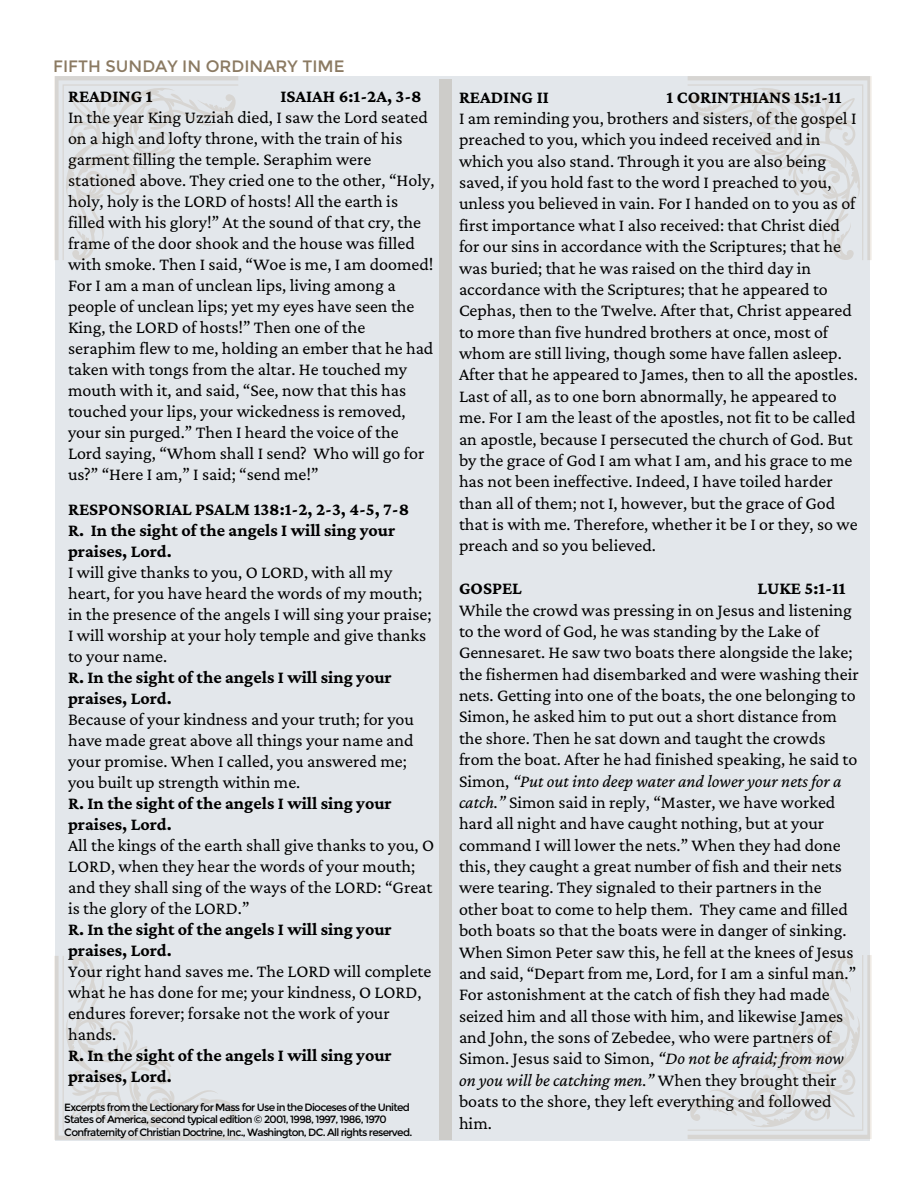
<style>
.page{position:relative;width:918px;height:1188px;background:#fff}
.page>*{position:absolute;margin:0;border:0;box-sizing:border-box;transform-origin:0 0}
.t1{font:18px/21.3px "Crimson Pro";color:#000}
.t2{font:700 18px/21px "Crimson Pro";color:#000}
.t3{font:16.5px "Montserrat";color:#8b7a62}
.t4{font:10.5px/12.3px "Montserrat";letter-spacing:-.07em;color:#000}
.s1{font-style:italic}
</style>
<div class="page">
<div style="left:56px;top:76px;width:814px;height:1064px;background:#e3e7eb"></div>
<svg style="left:54px;top:956px;width:184px;height:184px"></svg>
<div style="left:440px;top:79px;width:12px;height:1061px;background:#cdccc9"></div>
<svg style="left:688px;top:76px;width:184px;height:184px"></svg>
<svg style="left:54px;top:76px;width:184px;height:184px"></svg>
<svg style="left:688px;top:955px;width:184px;height:184px"></svg>
<p class="t3" style="left:53px;top:56px;width:293px">FIFTH SUNDAY IN ORDINARY TIME</p>
<p class="t2" style="left:68px;top:85px;width:86px">READING 1</p>
<p class="t2" style="left:280px;top:85px;width:143px">ISAIAH 6:1-2A, 3-8</p>
<p class="t1" style="left:68px;top:106px;width:368px">In the year King Uzziah died, I saw the Lord seated on a high and lofty throne, with the train of his garment filling the temple. Seraphim were stationed above. They cried one to the other, “Holy, holy, holy is the LORD of hosts! All the earth is filled with his glory!” At the sound of that cry, the frame of the door shook and the house was filled with smoke. Then I said, “Woe is me, I am doomed!<br>For I am a man of unclean lips, living among a people of unclean lips; yet my eyes have seen the King, the LORD of hosts!” Then one of the seraphim flew to me, holding an ember that he had taken with tongs from the altar. He touched my mouth with it, and said, “See, now that this has touched your lips, your wickedness is removed, your sin purged.” Then I heard the voice of the Lord saying, “Whom shall I send? Who will go for us?” “Here I am,” I said; “send me!”</p>
<p class="t2" style="left:68px;top:498px;width:343px">RESPONSORIAL PSALM 138:1-2, 2-3, 4-5, 7-8</p>
<p class="t2" style="left:68px;top:519px;width:329px">R. In the sight of the angels I will sing your praises, Lord.</p>
<p class="t1" style="left:68px;top:561px;width:356px">I will give thanks to you, O LORD, with all my heart, for you have heard the words of my mouth;</p>
<p class="t1" style="left:68px;top:603px;width:365px">in the presence of the angels I will sing your praise;<br>I will worship at your holy temple and give thanks to your name.</p>
<p class="t2" style="left:68px;top:666px;width:325px">R. In the sight of the angels I will sing your praises, Lord.</p>
<p class="t1" style="left:68px;top:708px;width:348px">Because of your kindness and your truth; for you have made great above all things your name and your promise. When I called, you answered me; you built up strength within me.</p>
<p class="t2" style="left:68px;top:792px;width:325px">R. In the sight of the angels I will sing your praises, Lord.</p>
<p class="t1" style="left:68px;top:834px;width:368px">All the kings of the earth shall give thanks to you, O LORD, when they hear the words of your mouth; and they shall sing of the ways of the LORD: “Great is the glory of the LORD.”</p>
<p class="t2" style="left:68px;top:918px;width:325px">R. In the sight of the angels I will sing your praises, Lord.</p>
<p class="t1" style="left:68px;top:960px;width:365px">Your right hand saves me. The LORD will complete what he has done for me; your kindness, O LORD, endures forever; forsake not the work of your hands.</p>
<p class="t2" style="left:68px;top:1044px;width:325px">R. In the sight of the angels I will sing your praises, Lord.</p>
<p class="t4" style="left:64px;top:1101px;width:349px">Excerpts from the Lectionary for Mass for Use in the Dioceses of the United<br>States of America, second typical edition © 2001, 1998, 1997, 1986, 1970<br>Confraternity of Christian Doctrine, Inc., Washington, DC. All rights reserved.</p>
<p class="t2" style="left:459px;top:86px;width:91px">READING II</p>
<p class="t2" style="left:667px;top:86px;width:177px">1 CORINTHIANS 15:1-11</p>
<p class="t1" style="left:459px;top:107px;width:401px">I am reminding you, brothers and sisters, of the gospel I preached to you, which you indeed received and in which you also stand. Through it you are also being saved, if you hold fast to the word I preached to you, unless you believed in vain. For I handed on to you as of first importance what I also received: that Christ died for our sins in accordance with the Scriptures; that he was buried; that he was raised on the third day in accordance with the Scriptures; that he appeared to Cephas, then to the Twelve. After that, Christ appeared to more than five hundred brothers at once, most of whom are still living, though some have fallen asleep.<br>After that he appeared to James, then to all the apostles.<br>Last of all, as to one born abnormally, he appeared to me. For I am the least of the apostles, not fit to be called an apostle, because I persecuted the church of God. But by the grace of God I am what I am, and his grace to me has not been ineffective. Indeed, I have toiled harder than all of them; not I, however, but the grace of God that is with me. Therefore, whether it be I or they, so we preach and so you believed.</p>
<p class="t2" style="left:459px;top:578px;width:64px">GOSPEL</p>
<p class="t2" style="left:757px;top:578px;width:90px">LUKE 5:1-11</p>
<p class="t1" style="left:459px;top:599px;width:401px">While the crowd was pressing in on Jesus and listening to the word of God, he was standing by the Lake of Gennesaret. He saw two boats there alongside the lake; the fishermen had disembarked and were washing their nets. Getting into one of the boats, the one belonging to Simon, he asked him to put out a short distance from the shore. Then he sat down and taught the crowds from the boat. After he had finished speaking, he said to Simon, <span class="s1">“Put out into deep water and lower your nets for a catch.”</span> Simon said in reply, “Master, we have worked hard all night and have caught nothing, but at your command I will lower the nets.” When they had done this, they caught a great number of fish and their nets were tearing. They signaled to their partners in the other boat to come to help them. They came and filled both boats so that the boats were in danger of sinking.<br>When Simon Peter saw this, he fell at the knees of Jesus and said, “Depart from me, Lord, for I am a sinful man.” For astonishment at the catch of fish they had made seized him and all those with him, and likewise James and John, the sons of Zebedee, who were partners of Simon. Jesus said to Simon, <span class="s1">“Do not be afraid; from now on you will be catching men.”</span> When they brought their boats to the shore, they left everything and followed him.</p>
</div>
